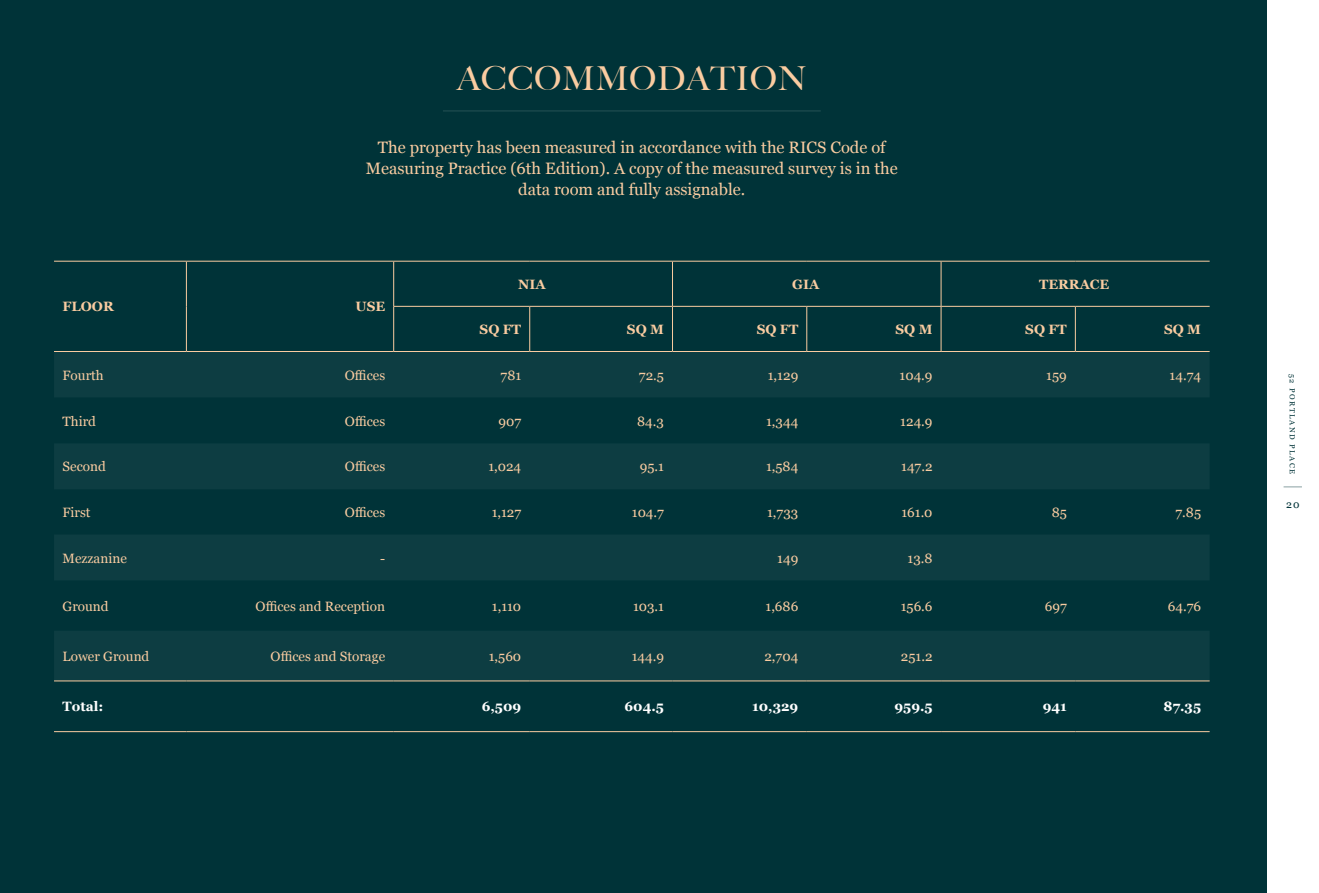
<style>
.page{position:relative;width:1319px;height:893px;background:#fff}
.page>*{position:absolute;margin:0;border:0;box-sizing:border-box;transform-origin:0 0}
.t1{font:500 33px "Big Caslon";letter-spacing:.03em;color:#facca1}
.t2{font:16.5px/21px "Georgia";color:#facca1;text-align:center}
.t3{font:13.5px "Georgia";color:#facca1}
.t4{font:700 13.5px "Georgia";color:#facca1}
.t5{font:700 13.5px "Georgia";color:#fff}
.t6{font:10.5px "Georgia";color:#003338}
.t7{font:7.5px "Georgia";letter-spacing:.2em;color:#003338}
</style>
<div class="page">
<div style="left:0;top:0;width:1273px;height:893px;background:#003338"></div>
<svg style="left:54px;top:352px;width:1155px;height:329px;fill:#0d3d42"></svg>
<hr style="left:54px;top:351px;width:132px;height:1px;background:#facca1">
<hr style="left:186px;top:351px;width:207px;height:1px;background:#facca1">
<hr style="left:393px;top:351px;width:136px;height:1px;background:#facca1">
<hr style="left:529px;top:351px;width:143px;height:1px;background:#facca1">
<hr style="left:672px;top:351px;width:134px;height:1px;background:#facca1">
<hr style="left:806px;top:351px;width:134px;height:1px;background:#facca1">
<hr style="left:940px;top:351px;width:135px;height:1px;background:#facca1">
<hr style="left:1075px;top:351px;width:134px;height:1px;background:#facca1">
<hr style="left:54px;top:681px;width:132px;height:1px;background:#facca1">
<hr style="left:186px;top:681px;width:207px;height:1px;background:#facca1">
<hr style="left:393px;top:681px;width:136px;height:1px;background:#facca1">
<hr style="left:529px;top:681px;width:143px;height:1px;background:#facca1">
<hr style="left:672px;top:681px;width:134px;height:1px;background:#facca1">
<hr style="left:806px;top:681px;width:134px;height:1px;background:#facca1">
<hr style="left:940px;top:681px;width:135px;height:1px;background:#facca1">
<hr style="left:1075px;top:681px;width:134px;height:1px;background:#facca1">
<hr style="left:54px;top:731px;width:132px;height:1px;background:#facca1">
<hr style="left:186px;top:731px;width:207px;height:1px;background:#facca1">
<hr style="left:393px;top:731px;width:136px;height:1px;background:#facca1">
<hr style="left:529px;top:731px;width:143px;height:1px;background:#facca1">
<hr style="left:672px;top:731px;width:134px;height:1px;background:#facca1">
<hr style="left:806px;top:731px;width:134px;height:1px;background:#facca1">
<hr style="left:940px;top:731px;width:135px;height:1px;background:#facca1">
<hr style="left:1075px;top:731px;width:134px;height:1px;background:#facca1">
<hr style="left:54px;top:261px;width:132px;height:1px;background:#facca1">
<hr style="left:186px;top:261px;width:207px;height:1px;background:#facca1">
<hr style="left:186px;top:262px;width:1px;height:44px;background:#facca1">
<hr style="left:186px;top:306px;width:1px;height:45px;background:#facca1">
<hr style="left:393px;top:261px;width:136px;height:1px;background:#facca1">
<hr style="left:529px;top:261px;width:143px;height:1px;background:#facca1">
<hr style="left:672px;top:261px;width:134px;height:1px;background:#facca1">
<hr style="left:806px;top:261px;width:134px;height:1px;background:#facca1">
<hr style="left:940px;top:261px;width:135px;height:1px;background:#facca1">
<hr style="left:1075px;top:261px;width:134px;height:1px;background:#facca1">
<hr style="left:394px;top:306px;width:135px;height:1px;background:#facca1">
<hr style="left:529px;top:306px;width:143px;height:1px;background:#facca1">
<hr style="left:672px;top:306px;width:134px;height:1px;background:#facca1">
<hr style="left:806px;top:306px;width:134px;height:1px;background:#facca1">
<hr style="left:940px;top:306px;width:135px;height:1px;background:#facca1">
<hr style="left:1075px;top:306px;width:134px;height:1px;background:#facca1">
<hr style="left:393px;top:262px;width:1px;height:44px;background:#facca1">
<hr style="left:672px;top:262px;width:1px;height:44px;background:#facca1">
<hr style="left:940px;top:262px;width:1px;height:44px;background:#facca1">
<hr style="left:393px;top:306px;width:1px;height:45px;background:#facca1">
<hr style="left:529px;top:307px;width:1px;height:44px;background:#facca1">
<hr style="left:672px;top:307px;width:1px;height:44px;background:#facca1">
<hr style="left:806px;top:307px;width:1px;height:44px;background:#facca1">
<hr style="left:940px;top:307px;width:1px;height:44px;background:#facca1">
<hr style="left:1074px;top:307px;width:1px;height:44px;background:#facca1">
<hr style="left:443px;top:111px;width:377px;height:1px;background:#40666a">
<div style="left:1266px;top:0;width:51px;height:893px;background:#fff"></div>
<svg style="left:1283px;top:486px;width:18px;height:1px"></svg>
<h1 class="t1" style="left:457px;top:51px;width:351px">ACCOMMODATION</h1>
<p class="t2" style="left:366px;top:136px;width:533px">The property has been measured in accordance with the RICS Code of<br>Measuring Practice (6th Edition). A copy of the measured survey is in the data room and fully assignable.</p>
<p class="t4" style="left:63px;top:297px;width:53px">FLOOR</p>
<p class="t4" style="left:355px;top:297px;width:31px">USE</p>
<p class="t4" style="left:518px;top:274px;width:29px">NIA</p>
<p class="t4" style="left:792px;top:274px;width:29px">GIA</p>
<p class="t4" style="left:1039px;top:274px;width:72px">TERRACE</p>
<p class="t4" style="left:479px;top:319px;width:43px">SQ FT</p>
<p class="t4" style="left:626px;top:319px;width:39px">SQ M</p>
<p class="t4" style="left:756px;top:319px;width:43px">SQ FT</p>
<p class="t4" style="left:895px;top:319px;width:39px">SQ M</p>
<p class="t4" style="left:1025px;top:319px;width:43px">SQ FT</p>
<p class="t4" style="left:1163px;top:319px;width:39px">SQ M</p>
<p class="t3" style="left:63px;top:365px;width:43px">Fourth</p>
<p class="t3" style="left:345px;top:365px;width:42px">Offices</p>
<p class="t3" style="left:500px;top:365px;width:22px">781</p>
<p class="t3" style="left:638px;top:365px;width:27px">72.5</p>
<p class="t3" style="left:767px;top:365px;width:32px">1,129</p>
<p class="t3" style="left:899px;top:365px;width:35px">104.9</p>
<p class="t3" style="left:1046px;top:365px;width:22px">159</p>
<p class="t3" style="left:1169px;top:365px;width:33px">14.74</p>
<p class="t3" style="left:63px;top:411px;width:35px">Third</p>
<p class="t3" style="left:345px;top:411px;width:42px">Offices</p>
<p class="t3" style="left:498px;top:411px;width:24px">907</p>
<p class="t3" style="left:637px;top:411px;width:28px">84.3</p>
<p class="t3" style="left:766px;top:411px;width:34px">1,344</p>
<p class="t3" style="left:900px;top:411px;width:34px">124.9</p>
<p class="t3" style="left:63px;top:457px;width:45px">Second</p>
<p class="t3" style="left:345px;top:457px;width:42px">Offices</p>
<p class="t3" style="left:488px;top:457px;width:34px">1,024</p>
<p class="t3" style="left:639px;top:457px;width:26px">95.1</p>
<p class="t3" style="left:766px;top:457px;width:34px">1,584</p>
<p class="t3" style="left:901px;top:457px;width:33px">147.2</p>
<p class="t3" style="left:63px;top:502px;width:30px">First</p>
<p class="t3" style="left:345px;top:502px;width:42px">Offices</p>
<p class="t3" style="left:491px;top:502px;width:31px">1,127</p>
<p class="t3" style="left:631px;top:502px;width:34px">104.7</p>
<p class="t3" style="left:767px;top:502px;width:33px">1,733</p>
<p class="t3" style="left:901px;top:502px;width:33px">161.0</p>
<p class="t3" style="left:1051px;top:502px;width:17px">85</p>
<p class="t3" style="left:1175px;top:502px;width:27px">7.85</p>
<p class="t3" style="left:63px;top:548px;width:66px">Mezzanine</p>
<p class="t3" style="left:380px;top:548px;width:7px">-</p>
<p class="t3" style="left:777px;top:548px;width:23px">149</p>
<p class="t3" style="left:907px;top:548px;width:26px">13.8</p>
<p class="t3" style="left:63px;top:596px;width:48px">Ground</p>
<p class="t3" style="left:255px;top:596px;width:131px">Offices and Reception</p>
<p class="t3" style="left:492px;top:596px;width:31px">1,110</p>
<p class="t3" style="left:633px;top:596px;width:32px">103.1</p>
<p class="t3" style="left:765px;top:596px;width:34px">1,686</p>
<p class="t3" style="left:900px;top:596px;width:33px">156.6</p>
<p class="t3" style="left:1044px;top:596px;width:24px">697</p>
<p class="t3" style="left:1167px;top:596px;width:35px">64.76</p>
<p class="t3" style="left:63px;top:646px;width:88px">Lower Ground</p>
<p class="t3" style="left:270px;top:646px;width:116px">Offices and Storage</p>
<p class="t3" style="left:488px;top:646px;width:34px">1,560</p>
<p class="t3" style="left:631px;top:646px;width:34px">144.9</p>
<p class="t3" style="left:764px;top:646px;width:35px">2,704</p>
<p class="t3" style="left:900px;top:646px;width:33px">251.2</p>
<p class="t5" style="left:63px;top:696px;width:42px">Total:</p>
<p class="t5" style="left:481px;top:696px;width:41px">6,509</p>
<p class="t5" style="left:624px;top:696px;width:41px">604.5</p>
<p class="t5" style="left:752px;top:696px;width:48px">10,329</p>
<p class="t5" style="left:894px;top:696px;width:40px">959.5</p>
<p class="t5" style="left:1042px;top:696px;width:26px">941</p>
<p class="t5" style="left:1163px;top:696px;width:39px">87.35</p>
<p class="t7" style="left:1297px;top:373px;width:102px;rotate:90deg">52 PORTLAND PLACE</p>
<p class="t6" style="left:1285px;top:496px;width:15px">20</p>
</div>
